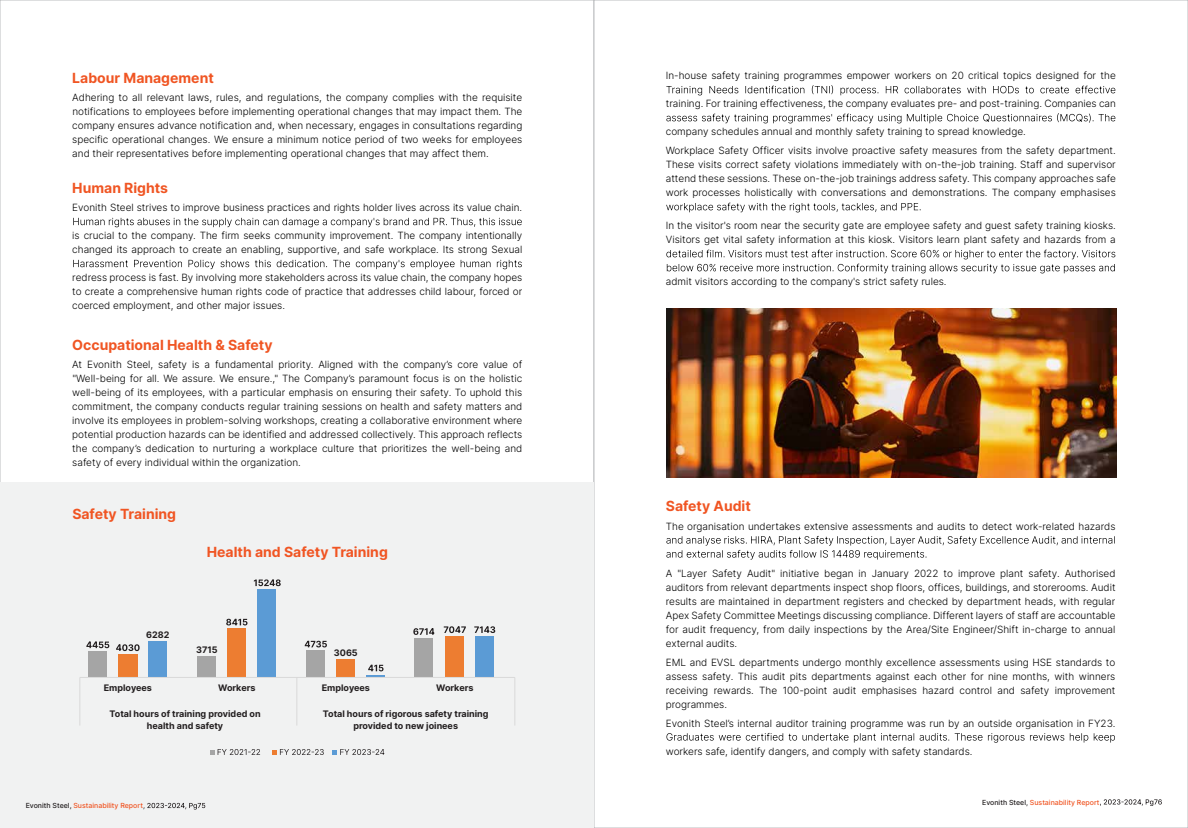
<style>
.page{position:relative;width:1188px;height:828px;background:#fff}
.page>*{position:absolute;margin:0;border:0;box-sizing:border-box;transform-origin:0 0}
.t1{font:700 14px "Inter";color:#f05523}
.t2{font:300 10px/14px "Inter";color:#000;text-align:justify}
.t3{font:700 9px/12.3px "Inter";color:#231f20;text-align:center}
.t4{font:500 7px "Inter";color:#f05523}
.s1{color:#231f20}
</style>
<div class="page">
<div style="left:0;top:483px;width:594px;height:345px;background:#f1f2f2"></div>
<svg style="left:143px;top:803px;width:62px;height:7px"></svg>
<svg style="left:1100px;top:799px;width:62px;height:7px"></svg>
<svg style="left:73px;top:218px;width:449px;height:9px"></svg>
<svg style="left:73px;top:260px;width:449px;height:9px"></svg>
<svg style="left:666px;top:85px;width:449px;height:10px"></svg>
<svg style="left:666px;top:113px;width:449px;height:10px"></svg>
<svg style="left:666px;top:203px;width:255px;height:9px"></svg>
<svg style="left:666px;top:250px;width:449px;height:23px"></svg>
<svg style="left:666px;top:536px;width:449px;height:24px"></svg>
<svg style="left:666px;top:733px;width:449px;height:10px"></svg>
<div style="left:414px;top:638px;width:19px;height:39px;background:#a5a5a5"></div>
<div style="left:306px;top:650px;width:19px;height:27px;background:#a5a5a5"></div>
<div style="left:197px;top:656px;width:19px;height:21px;background:#a5a5a5"></div>
<div style="left:88px;top:651px;width:19px;height:26px;background:#a5a5a5"></div>
<div style="left:445px;top:636px;width:19px;height:41px;background:#ed7d31"></div>
<div style="left:336px;top:659px;width:19px;height:18px;background:#ed7d31"></div>
<div style="left:227px;top:628px;width:19px;height:49px;background:#ed7d31"></div>
<div style="left:118px;top:654px;width:19px;height:23px;background:#ed7d31"></div>
<div style="left:475px;top:636px;width:19px;height:41px;background:#5b9bd5"></div>
<div style="left:257px;top:589px;width:19px;height:88px;background:#5b9bd5"></div>
<div style="left:148px;top:641px;width:19px;height:36px;background:#5b9bd5"></div>
<hr style="left:80px;top:677px;width:435px;height:1px;background:#d9d9d9">
<hr style="left:79px;top:677px;width:1px;height:49px;background:#d9d9d9">
<hr style="left:296px;top:677px;width:1px;height:49px;background:#d9d9d9">
<hr style="left:514px;top:677px;width:1px;height:49px;background:#d9d9d9">
<svg style="left:86px;top:642px;width:23px;height:6px"></svg>
<svg style="left:305px;top:641px;width:22px;height:6px"></svg>
<svg style="left:413px;top:628px;width:21px;height:7px"></svg>
<svg style="left:444px;top:626px;width:22px;height:7px"></svg>
<svg style="left:474px;top:626px;width:21px;height:7px"></svg>
<svg style="left:366px;top:665px;width:19px;height:12px"></svg>
<svg style="left:226px;top:619px;width:22px;height:6px"></svg>
<svg style="left:254px;top:579px;width:27px;height:7px"></svg>
<svg style="left:116px;top:644px;width:24px;height:7px"></svg>
<svg style="left:272px;top:749px;width:52px;height:6px"></svg>
<svg style="left:210px;top:749px;width:50px;height:6px"></svg>
<svg style="left:332px;top:749px;width:52px;height:6px"></svg>
<img style="left:666px;top:308px;width:450px;height:170px">
<h1 class="t1" style="left:72px;top:68px;width:143px">Labour Management</h1>
<p class="t2" style="left:72px;top:90px;width:452px">Adhering to all relevant laws, rules, and regulations, the company complies with the requisite notifications to employees before implementing operational changes that may impact them. The company ensures advance notification and, when necessary, engages in consultations regarding specific operational changes. We ensure a minimum notice period of two weeks for employees and their representatives before implementing operational changes that may affect them.</p>
<h1 class="t1" style="left:72px;top:178px;width:97px">Human Rights</h1>
<p class="t2" style="left:72px;top:200px;width:452px">Evonith Steel strives to improve business practices and rights holder lives across its value chain.</p>
<p class="t2" style="left:72px;top:228px;width:452px">is crucial to the company. The firm seeks community improvement. The company intentionally changed its approach to create an enabling, supportive, and safe workplace. Its strong Sexual</p>
<p class="t2" style="left:72px;top:270px;width:452px">redress process is fast. By involving more stakeholders across its value chain, the company hopes to create a comprehensive human rights code of practice that addresses child labour, forced or coerced employment, and other major issues.</p>
<h1 class="t1" style="left:72px;top:334px;width:202px">Occupational Health &amp; Safety</h1>
<p class="t2" style="left:72px;top:357px;width:452px">At Evonith Steel, safety is a fundamental priority. Aligned with the company’s core value of "Well-being for all. We assure. We ensure.," The Company’s paramount focus is on the holistic well-being of its employees, with a particular emphasis on ensuring their safety. To uphold this commitment, the company conducts regular training sessions on health and safety matters and involve its employees in problem-solving workshops, creating a collaborative environment where potential production hazards can be identified and addressed collectively. This approach reflects the company’s dedication to nurturing a workplace culture that prioritizes the well-being and safety of every individual within the organization.</p>
<h1 class="t1" style="left:72px;top:504px;width:105px">Safety Training</h1>
<h1 class="t1" style="left:207px;top:542px;width:183px">Health and Safety Training</h1>
<p class="t3" style="left:146px;top:628px;width:25px">6282</p>
<p class="t3" style="left:196px;top:643px;width:23px">3715</p>
<p class="t3" style="left:334px;top:646px;width:25px">3065</p>
<p class="t3" style="left:104px;top:682px;width:50px">Employees</p>
<p class="t3" style="left:110px;top:707px;width:153px">Total hours of training provided on health and safety</p>
<p class="t3" style="left:323px;top:707px;width:167px">Total hours of rigorous safety training provided to new joinees</p>
<p class="t3" style="left:218px;top:682px;width:39px">Workers</p>
<p class="t3" style="left:322px;top:682px;width:50px">Employees</p>
<p class="t3" style="left:436px;top:682px;width:39px">Workers</p>
<p class="t4" style="left:26px;top:800px;width:119px"><span class="s1">Evonith Steel,</span> Sustainability Report</p>
<p class="t2" style="left:666px;top:68px;width:452px">In-house safety training programmes empower workers on 20 critical topics designed for the</p>
<p class="t2" style="left:666px;top:96px;width:452px">training. For training effectiveness, the company evaluates pre- and post-training. Companies can</p>
<p class="t2" style="left:666px;top:122px;width:452px;line-height:19px">company schedules annual and monthly safety training to spread knowledge.<br>Workplace Safety Officer visits involve proactive safety measures from the safety department.</p>
<p class="t2" style="left:666px;top:157px;width:452px">These visits correct safety violations immediately with on-the-job training. Staff and supervisor attend these sessions. These on-the-job trainings address safety. This company approaches safe work processes holistically with conversations and demonstrations. The company emphasises</p>
<p class="t2" style="left:666px;top:218px;width:452px">In the visitor's room near the security gate are employee safety and guest safety training kiosks.<br>Visitors get vital safety information at this kiosk. Visitors learn plant safety and hazards from a</p>
<p class="t2" style="left:666px;top:274px;width:282px">admit visitors according to the company's strict safety rules.</p>
<h1 class="t1" style="left:666px;top:496px;width:86px">Safety Audit</h1>
<p class="t2" style="left:666px;top:519px;width:451px">The organisation undertakes extensive assessments and audits to detect work-related hazards</p>
<p class="t2" style="left:666px;top:566px;width:451px">A "Layer Safety Audit" initiative began in January 2022 to improve plant safety. Authorised auditors from relevant departments inspect shop floors, offices, buildings, and storerooms. Audit results are maintained in department registers and checked by department heads, with regular Apex Safety Committee Meetings discussing compliance. Different layers of staff are accountable for audit frequency, from daily inspections by the Area/Site Engineer/Shift in-charge to annual external audits.</p>
<p class="t2" style="left:666px;top:655px;width:451px">EML and EVSL departments undergo monthly excellence assessments using HSE standards to assess safety. This audit pits departments against each other for nine months, with winners receiving rewards. The 100-point audit emphasises hazard control and safety improvement programmes.</p>
<p class="t2" style="left:666px;top:716px;width:451px">Evonith Steel’s internal auditor training programme was run by an outside organisation in FY23.</p>
<p class="t2" style="left:666px;top:744px;width:308px">workers safe, identify dangers, and comply with safety standards.</p>
<p class="t4" style="left:982px;top:797px;width:119px"><span class="s1">Evonith Steel,</span> Sustainability Report</p>
</div>
